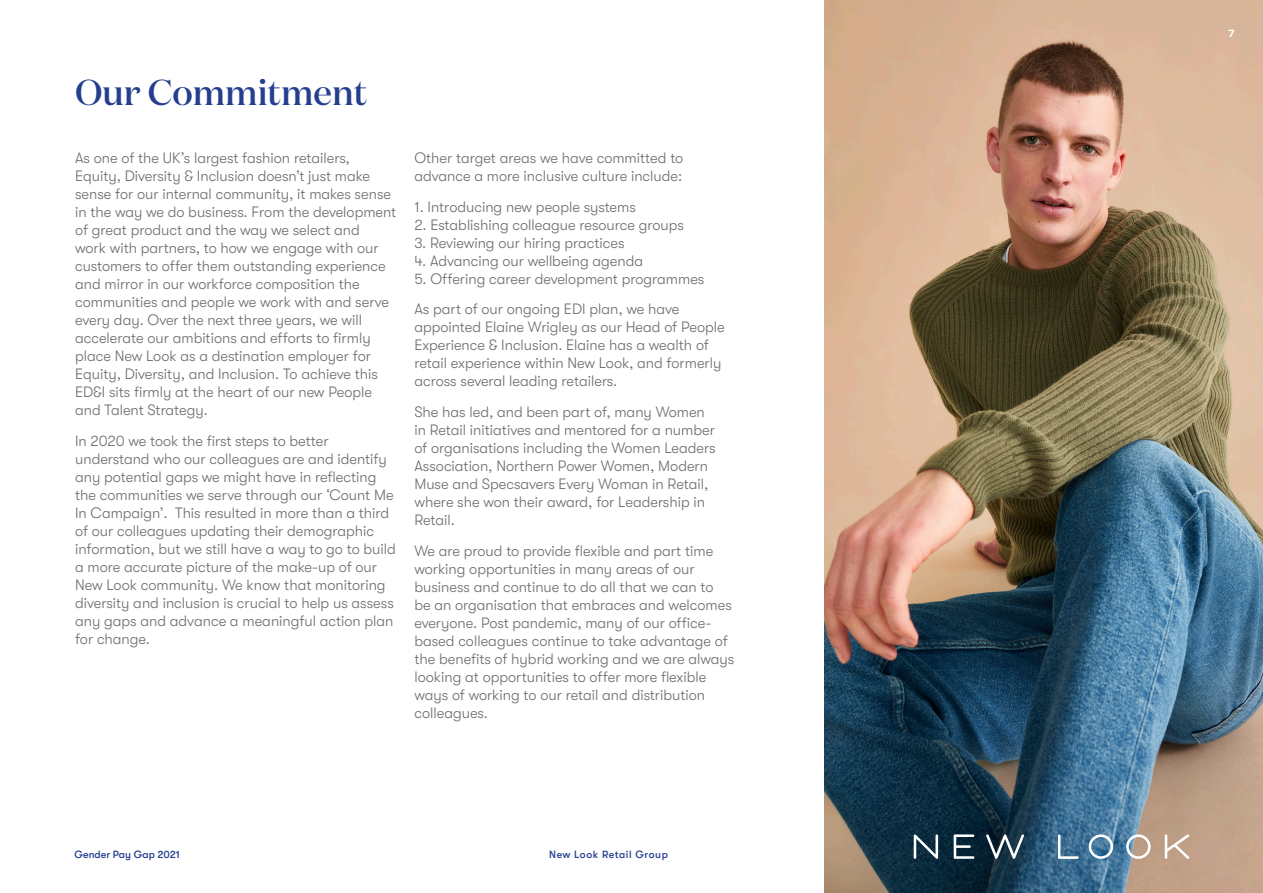
<style>
.page{position:relative;width:1263px;height:893px;background:#fff}
.page>*{position:absolute;margin:0;border:0;box-sizing:border-box;transform-origin:0 0}
.t1{font:500 36px "Domaine Display";color:#253f8e}
.body_2021{font:300 15px/18px "GT Walsheim Pro";color:#6c6d70}
.t2{font:500 10.5px "GT Walsheim Pro";letter-spacing:.05em;color:#253f8e}
.t3{font:500 10.5px "GT Walsheim Pro";color:#253f8e}
.t4{font:600 10.5px "Gibson";color:#fff}
</style>
<div class="page">
<img style="left:825px;top:0;width:438px;height:893px">
<svg style="left:954px;top:834px;width:20px;height:25px"></svg>
<svg style="left:986px;top:834px;width:38px;height:25px"></svg>
<svg style="left:914px;top:834px;width:24px;height:25px"></svg>
<svg style="left:1089px;top:834px;width:24px;height:25px"></svg>
<svg style="left:1165px;top:834px;width:24px;height:25px"></svg>
<svg style="left:1126px;top:834px;width:24px;height:25px"></svg>
<svg style="left:1058px;top:834px;width:21px;height:25px"></svg>
<p class="t1" style="left:75px;top:69px;width:294px">Our Commitment</p>
<p class="body_2021" style="left:75px;top:149px;width:323px">As one of the UK’s largest fashion retailers, Equity, Diversity &amp; Inclusion doesn’t just make sense for our internal community, it makes sense in the way we do business. From the development of great product and the way we select and<br>work with partners, to how we engage with our customers to offer them outstanding experience and mirror in our workforce composition the communities and people we work with and serve every day. Over the next three years, we will accelerate our ambitions and efforts to firmly place New Look as a destination employer for Equity, Diversity, and Inclusion. To achieve this ED&amp;I sits firmly at the heart of our new People and Talent Strategy.</p>
<p class="body_2021" style="left:75px;top:432px;width:322px">In 2020 we took the first steps to better understand who our colleagues are and identify any potential gaps we might have in reflecting the communities we serve through our ‘Count Me In Campaign’. This resulted in more than a third of our colleagues updating their demographic information, but we still have a way to go to build a more accurate picture of the make-up of our New Look community. We know that monitoring diversity and inclusion is crucial to help us assess any gaps and advance a meaningful action plan for change.</p>
<p class="body_2021" style="left:414px;top:149px;width:270px">Other target areas we have committed to advance a more inclusive culture include:</p>
<p class="body_2021" style="left:414px;top:198px;width:223px">1. Introducing new people systems</p>
<p class="body_2021" style="left:414px;top:216px;width:271px">2. Establishing colleague resource groups</p>
<p class="body_2021" style="left:414px;top:234px;width:212px">3. Reviewing our hiring practices</p>
<p class="body_2021" style="left:414px;top:252px;width:230px">4. Advancing our wellbeing agenda</p>
<p class="body_2021" style="left:414px;top:270px;width:292px">5. Offering career development programmes</p>
<p class="body_2021" style="left:414px;top:300px;width:312px">As part of our ongoing EDI plan, we have appointed Elaine Wrigley as our Head of People Experience &amp; Inclusion. Elaine has a wealth of retail experience within New Look, and formerly across several leading retailers.</p>
<p class="body_2021" style="left:414px;top:403px;width:303px">She has led, and been part of, many Women in Retail initiatives and mentored for a number of organisations including the Women Leaders Association, Northern Power Women, Modern Muse and Specsavers Every Woman in Retail, where she won their award, for Leadership in Retail.</p>
<p class="body_2021" style="left:414px;top:542px;width:322px">We are proud to provide flexible and part time working opportunities in many areas of our business and continue to do all that we can to<br>be an organisation that embraces and welcomes everyone. Post pandemic, many of our office&shy;based colleagues continue to take advantage of the benefits of hybrid working and we are always looking at opportunities to offer more flexible ways of working to our retail and distribution colleagues.</p>
<p class="t3" style="left:74px;top:848px;width:107px">Gender Pay Gap 2021</p>
<p class="t2" style="left:549px;top:849px;width:120px">New Look Retail Group</p>
<p class="t4" style="left:1228px;top:27px;width:8px">7</p>
</div>
